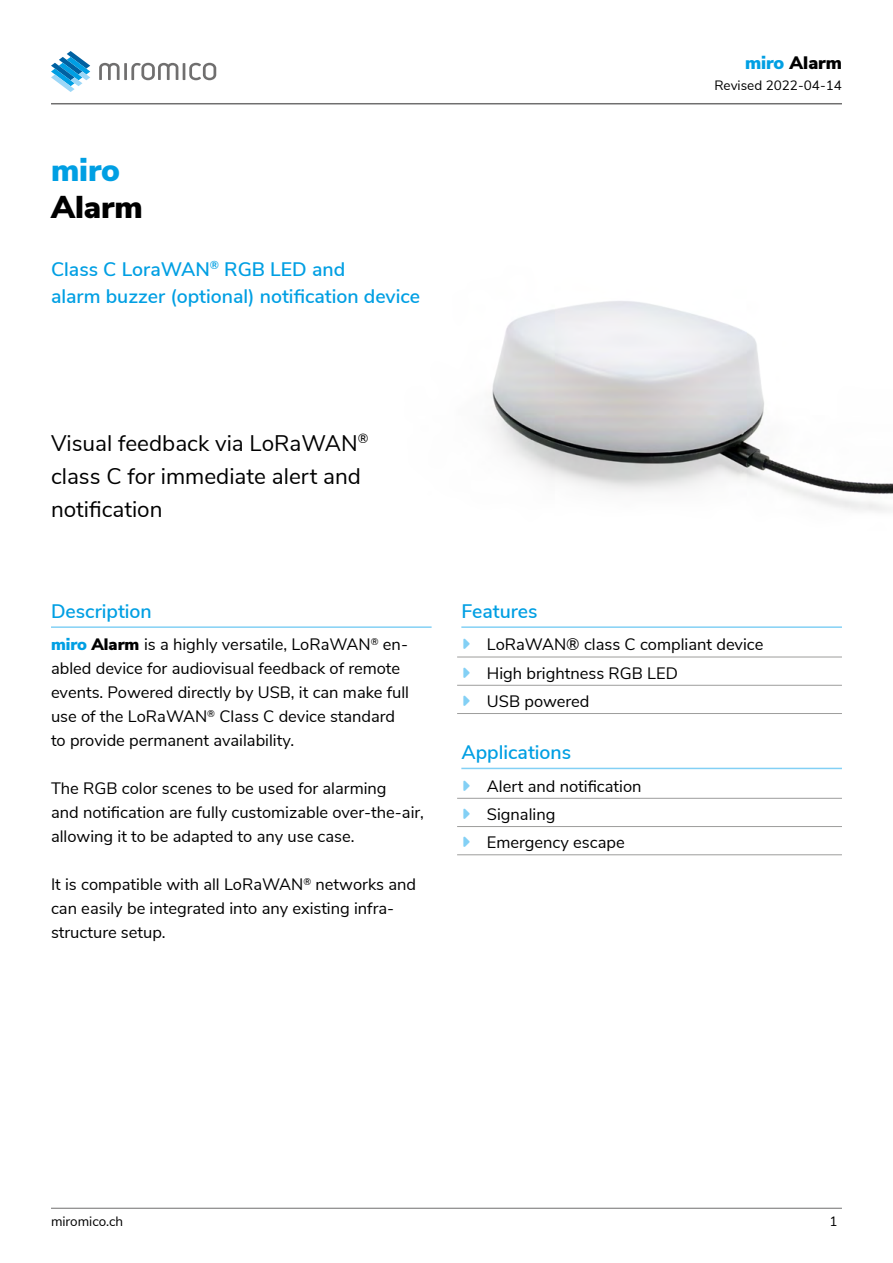
<style>
.page{position:relative;width:893px;height:1263px;background:#fff}
.page>*{position:absolute;margin:0;border:0;box-sizing:border-box;transform-origin:0 0}
.Product_2__Line{font:900 31.5px "Nunito Sans";color:#000}
.Product_1__Line{font:900 31.5px "Nunito Sans";color:#009fe3}
.Product_Lead{font:22.5px/33px "Nunito Sans";color:#000}
.Product_Text{font:600 19.5px "Nunito Sans";color:#009fe3}
.Subtitle_-_blue_line{font:600 19.5px "Nunito Sans";color:#009fe3}
.Untertitel{font:600 19.5px "Nunito Sans";color:#009fe3}
.t1{font:900 18px "Nunito Sans";color:#000}
.Lauftext{font:16.5px/24px "Nunito Sans";color:#000}
.t2{font:13.5px "Nunito Sans";color:#000}
.s1{color:#009fe3}
.s2{font-weight:900;color:#009fe3}
.s3{font-weight:900}
</style>
<div class="page">
<hr style="left:51px;top:103px;width:791px;height:1px;background:#706f6f">
<hr style="left:51px;top:1208px;width:791px;height:1px;background:#706f6f">
<svg style="left:51px;top:51px;width:39px;height:41px"></svg>
<svg style="left:99px;top:63px;width:117px;height:17px"></svg>
<hr style="left:51px;top:626px;width:381px;height:2px;background:#83d0f5">
<img style="left:491px;top:301px;width:402px;height:210px">
<hr style="left:461px;top:626px;width:381px;height:2px;background:#83d0f5">
<hr style="left:457px;top:657px;width:385px;height:1px;background:#9d9d9c">
<hr style="left:457px;top:685px;width:385px;height:1px;background:#9d9d9c">
<hr style="left:457px;top:713px;width:385px;height:1px;background:#9d9d9c">
<hr style="left:461px;top:768px;width:381px;height:1px;background:#83d0f5">
<hr style="left:457px;top:798px;width:385px;height:1px;background:#9d9d9c">
<hr style="left:457px;top:826px;width:385px;height:1px;background:#9d9d9c">
<hr style="left:457px;top:854px;width:385px;height:1px;background:#9d9d9c">
<p class="Product_1__Line" style="left:51px;top:147px;width:70px">miro</p>
<p class="Product_2__Line" style="left:51px;top:184px;width:93px">Alarm</p>
<p class="Product_Text" style="left:51px;top:255px;width:296px">Class C LoraWAN<sup>®</sup> RGB LED and</p>
<p class="Product_Text" style="left:51px;top:282px;width:371px">alarm buzzer (optional) notification device</p>
<p class="t1" style="left:745px;top:50px;width:98px"><span class="s1">miro</span> Alarm</p>
<p class="t2" style="left:714px;top:76px;width:129px">Revised 2022-04-14</p>
<p class="Product_Lead" style="left:51px;top:425px;width:319px">Visual feedback via LoRaWAN<sup>® </sup>class C for immediate alert and notification</p>
<p class="Subtitle_-_blue_line" style="left:51px;top:597px;width:102px">Description</p>
<p class="Lauftext" style="left:51px;top:632px;width:360px"><span class="s2">miro</span> <span class="s3">Alarm</span> is a highly versatile, LoRaWAN<sup>®</sup> en&shy;abled device for audiovisual feedback of remote events. Powered directly by USB, it can make full use of the LoRaWAN<sup>®</sup> Class C device standard to provide permanent availability.</p>
<p class="Lauftext" style="left:51px;top:776px;width:374px">The RGB color scenes to be used for alarming<br>and notification are fully customizable over-the-air, allowing it to be adapted to any use case.</p>
<p class="Lauftext" style="left:51px;top:872px;width:367px">It is compatible with all LoRaWAN<sup>®</sup> networks and can easily be integrated into any existing infra&shy;structure setup.</p>
<p class="Subtitle_-_blue_line" style="left:461px;top:597px;width:78px">Features</p>
<p class="Lauftext" style="left:487px;top:632px;width:278px">LoRaWAN® class C compliant device</p>
<p class="Lauftext" style="left:487px;top:660px;width:192px">High brightness RGB LED</p>
<p class="Lauftext" style="left:487px;top:688px;width:104px">USB powered</p>
<p class="Untertitel" style="left:461px;top:738px;width:111px">Applications</p>
<p class="Lauftext" style="left:487px;top:773px;width:156px">Alert and notification</p>
<p class="Lauftext" style="left:487px;top:801px;width:70px">Signaling</p>
<p class="Lauftext" style="left:487px;top:829px;width:139px">Emergency escape</p>
<p class="t2" style="left:51px;top:1211px;width:74px">miromico.ch</p>
<p class="t2" style="left:830px;top:1211px;width:10px">1</p>
</div>
